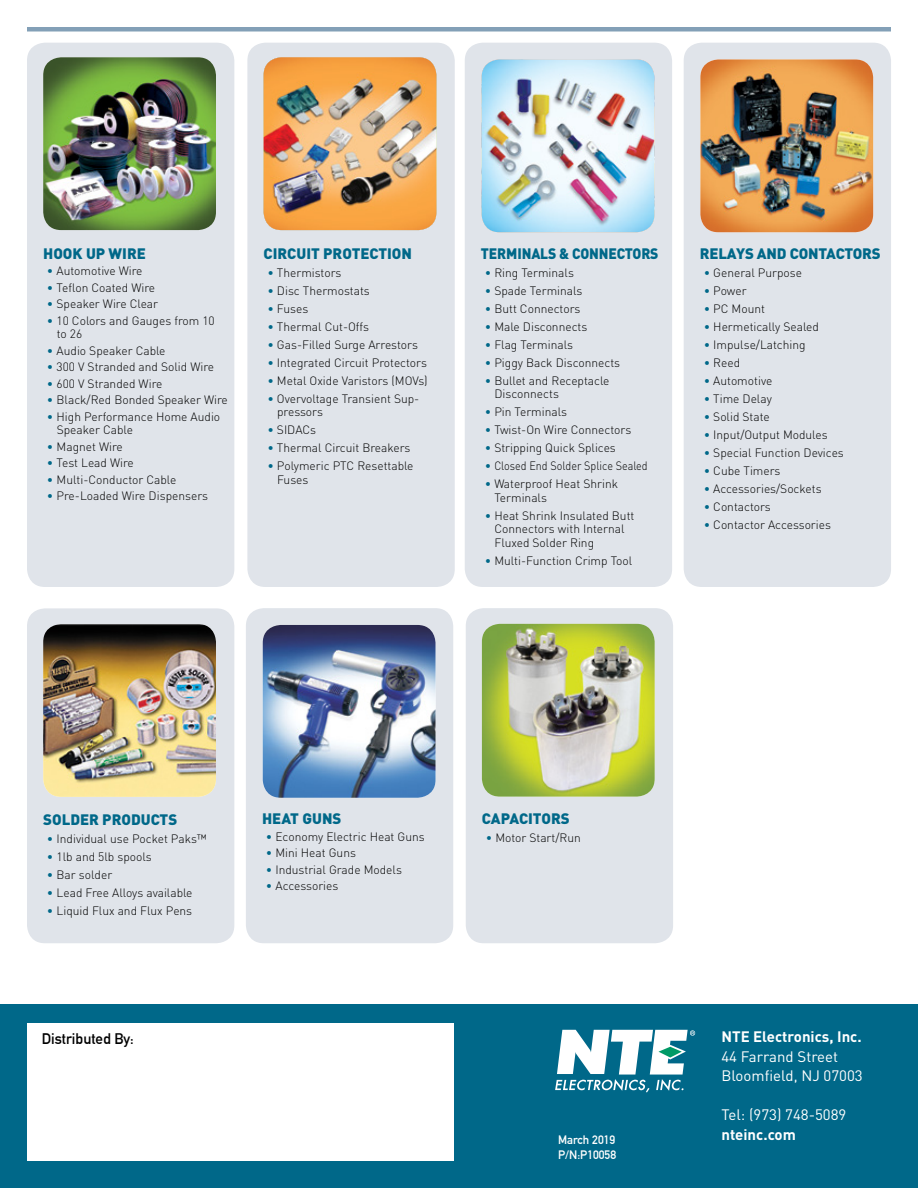
<style>
.page{position:relative;width:918px;height:1188px;background:#fff}
.page>*{position:absolute;margin:0;border:0;box-sizing:border-box;transform-origin:0 0}
.t1{font:900 15px "DIN";letter-spacing:-.005em;color:#006889}
.t2{font:15px/19.5px "DIN";color:#fff}
.t3{font:700 15px "DIN";color:#fff}
.t4{font:900 15px "DIN";letter-spacing:-.005em;color:#006889;scale:.93 1}
.t5{font:700 15px "DIN Alternate";color:#000}
.t6{font:300 12px/13.5px "DIN";color:#000}
.t7{font:300 12px "DIN";color:#000;scale:.9 1}
.t8{font:700 12px/14.4px "DIN Alternate";color:#fff}
.s1{color:#006889}
</style>
<div class="page">
<div style="left:0;top:1005px;width:918px;height:183px;background:#006889"></div>
<div style="left:27px;top:608px;width:207px;height:335px;background:#e0e4ea;border-radius:18px"></div>
<img style="left:43px;top:624px;width:173px;height:173px">
<div style="left:246px;top:608px;width:207px;height:335px;background:#e0e4ea;border-radius:18px"></div>
<img style="left:263px;top:625px;width:173px;height:173px">
<div style="left:684px;top:43px;width:207px;height:544px;background:#e0e4ea;border-radius:18px"></div>
<img style="left:700px;top:59px;width:173px;height:173px">
<div style="left:247px;top:43px;width:208px;height:544px;background:#e0e4ea;border-radius:18px"></div>
<img style="left:264px;top:57px;width:172px;height:173px;border-radius:18px">
<div style="left:465px;top:43px;width:207px;height:544px;background:#e0e4ea;border-radius:18px"></div>
<img style="left:482px;top:59px;width:172px;height:173px;border-radius:18px">
<div style="left:466px;top:608px;width:207px;height:335px;background:#e0e4ea;border-radius:18px"></div>
<img style="left:482px;top:624px;width:173px;height:173px">
<div style="left:27px;top:27px;width:864px;height:5px;background:#83a0b7"></div>
<svg style="left:555px;top:1030px;width:140px;height:62px"></svg>
<div style="left:27px;top:43px;width:207px;height:544px;background:#e0e4ea;border-radius:18px"></div>
<img style="left:43px;top:57px;width:173px;height:173px">
<div style="left:27px;top:1024px;width:426px;height:137px;background:#fff"></div>
<p class="t1" style="left:43px;top:243px;width:104px">HOOK UP WIRE</p>
<p class="t6" style="left:47px;top:264px;width:97px"><span class="s1">•</span> Automotive Wire</p>
<p class="t6" style="left:47px;top:281px;width:110px"><span class="s1">•</span> Teflon Coated Wire</p>
<p class="t6" style="left:47px;top:297px;width:113px"><span class="s1">•</span> Speaker Wire Clear</p>
<p class="t6" style="left:57px;top:314px;width:160px;text-indent:-10px"><span class="s1">•</span> 10 Colors and Gauges from 10 to 26</p>
<p class="t6" style="left:47px;top:344px;width:120px"><span class="s1">•</span> Audio Speaker Cable</p>
<p class="t6" style="left:47px;top:360px;width:169px"><span class="s1">•</span> 300 V Stranded and Solid Wire</p>
<p class="t6" style="left:47px;top:377px;width:117px"><span class="s1">•</span> 600 V Stranded Wire</p>
<p class="t6" style="left:47px;top:393px;width:182px"><span class="s1">•</span> Black/Red Bonded Speaker Wire</p>
<p class="t6" style="left:57px;top:410px;width:165px;text-indent:-10px"><span class="s1">•</span> High Performance Home Audio<br>Speaker Cable</p>
<p class="t6" style="left:47px;top:440px;width:77px"><span class="s1">•</span> Magnet Wire</p>
<p class="t6" style="left:47px;top:456px;width:88px"><span class="s1">•</span> Test Lead Wire</p>
<p class="t6" style="left:47px;top:473px;width:131px"><span class="s1">•</span> Multi-Conductor Cable</p>
<p class="t6" style="left:47px;top:489px;width:163px"><span class="s1">•</span> Pre-Loaded Wire Dispensers</p>
<p class="t1" style="left:264px;top:243px;width:150px">CIRCUIT PROTECTION</p>
<p class="t6" style="left:267px;top:266px;width:76px"><span class="s1">•</span> Thermistors</p>
<p class="t6" style="left:267px;top:284px;width:104px"><span class="s1">•</span> Disc Thermostats</p>
<p class="t6" style="left:267px;top:302px;width:43px"><span class="s1">•</span> Fuses</p>
<p class="t6" style="left:267px;top:320px;width:103px"><span class="s1">•</span> Thermal Cut-Offs</p>
<p class="t6" style="left:267px;top:338px;width:152px"><span class="s1">•</span> Gas-Filled Surge Arrestors</p>
<p class="t6" style="left:267px;top:356px;width:161px"><span class="s1">•</span> Integrated Circuit Protectors</p>
<p class="t6" style="left:267px;top:374px;width:162px"><span class="s1">•</span> Metal Oxide Varistors (MOVs)</p>
<p class="t6" style="left:277px;top:392px;width:144px;text-indent:-10px"><span class="s1">•</span> Overvoltage Transient Sup&shy;pressors</p>
<p class="t6" style="left:267px;top:423px;width:50px"><span class="s1">•</span> SIDACs</p>
<p class="t6" style="left:267px;top:441px;width:145px"><span class="s1">•</span> Thermal Circuit Breakers</p>
<p class="t6" style="left:277px;top:459px;width:138px;text-indent:-10px"><span class="s1">•</span> Polymeric PTC Resettable<br>Fuses</p>
<p class="t4" style="left:481px;top:243px;width:193px">TERMINALS &amp; CONNECTORS</p>
<p class="t6" style="left:485px;top:266px;width:91px"><span class="s1">•</span> Ring Terminals</p>
<p class="t6" style="left:485px;top:284px;width:99px"><span class="s1">•</span> Spade Terminals</p>
<p class="t6" style="left:485px;top:302px;width:97px"><span class="s1">•</span> Butt Connectors</p>
<p class="t6" style="left:485px;top:320px;width:104px"><span class="s1">•</span> Male Disconnects</p>
<p class="t6" style="left:485px;top:338px;width:90px"><span class="s1">•</span> Flag Terminals</p>
<p class="t6" style="left:485px;top:356px;width:137px"><span class="s1">•</span> Piggy Back Disconnects</p>
<p class="t6" style="left:494px;top:374px;width:117px;text-indent:-10px"><span class="s1">•</span> Bullet and Receptacle<br>Disconnects</p>
<p class="t6" style="left:485px;top:405px;width:84px"><span class="s1">•</span> Pin Terminals</p>
<p class="t6" style="left:485px;top:423px;width:148px"><span class="s1">•</span> Twist-On Wire Connectors</p>
<p class="t6" style="left:485px;top:441px;width:133px"><span class="s1">•</span> Stripping Quick Splices</p>
<p class="t7" style="left:485px;top:459px;width:183px"><span class="s1">•</span> Closed End Solder Splice Sealed</p>
<p class="t6" style="left:494px;top:477px;width:125px;text-indent:-10px"><span class="s1">•</span> Waterproof Heat Shrink<br>Terminals</p>
<p class="t6" style="left:494px;top:509px;width:142px;text-indent:-10px"><span class="s1">•</span> Heat Shrink Insulated Butt<br>Connectors with Internal<br>Fluxed Solder Ring</p>
<p class="t6" style="left:485px;top:554px;width:149px"><span class="s1">•</span> Multi-Function Crimp Tool</p>
<p class="t1" style="left:700px;top:243px;width:182px">RELAYS AND CONTACTORS</p>
<p class="t6" style="left:704px;top:266px;width:100px"><span class="s1">•</span> General Purpose</p>
<p class="t6" style="left:704px;top:284px;width:44px"><span class="s1">•</span> Power</p>
<p class="t6" style="left:704px;top:302px;width:63px"><span class="s1">•</span> PC Mount</p>
<p class="t6" style="left:704px;top:320px;width:117px"><span class="s1">•</span> Hermetically Sealed</p>
<p class="t6" style="left:704px;top:338px;width:104px"><span class="s1">•</span> Impulse/Latching</p>
<p class="t6" style="left:704px;top:356px;width:38px"><span class="s1">•</span> Reed</p>
<p class="t6" style="left:704px;top:374px;width:70px"><span class="s1">•</span> Automotive</p>
<p class="t6" style="left:704px;top:392px;width:70px"><span class="s1">•</span> Time Delay</p>
<p class="t6" style="left:704px;top:410px;width:68px"><span class="s1">•</span> Solid State</p>
<p class="t6" style="left:704px;top:428px;width:125px"><span class="s1">•</span> Input/Output Modules</p>
<p class="t6" style="left:704px;top:446px;width:142px"><span class="s1">•</span> Special Function Devices</p>
<p class="t6" style="left:704px;top:464px;width:78px"><span class="s1">•</span> Cube Timers</p>
<p class="t6" style="left:704px;top:482px;width:120px"><span class="s1">•</span> Accessories/Sockets</p>
<p class="t6" style="left:704px;top:500px;width:69px"><span class="s1">•</span> Contactors</p>
<p class="t6" style="left:704px;top:518px;width:129px"><span class="s1">•</span> Contactor Accessories</p>
<p class="t1" style="left:43px;top:809px;width:136px">SOLDER PRODUCTS</p>
<p class="t6" style="left:47px;top:831px;width:161px"><span class="s1">•</span> Individual use Pocket Paks™</p>
<p class="t6" style="left:47px;top:849px;width:106px"><span class="s1">•</span> 1lb and 5lb spools</p>
<p class="t6" style="left:47px;top:867px;width:67px"><span class="s1">•</span> Bar solder</p>
<p class="t6" style="left:47px;top:885px;width:147px"><span class="s1">•</span> Lead Free Alloys available</p>
<p class="t6" style="left:47px;top:903px;width:147px"><span class="s1">•</span> Liquid Flux and Flux Pens</p>
<p class="t5" style="left:42px;top:1028px;width:94px">Distributed By:</p>
<p class="t1" style="left:262px;top:809px;width:81px">HEAT GUNS</p>
<p class="t6" style="left:266px;top:830px;width:160px"><span class="s1">•</span> Economy Electric Heat Guns</p>
<p class="t6" style="left:266px;top:846px;width:92px"><span class="s1">•</span> Mini Heat Guns</p>
<p class="t6" style="left:266px;top:863px;width:138px"><span class="s1">•</span> Industrial Grade Models</p>
<p class="t6" style="left:266px;top:879px;width:74px"><span class="s1">•</span> Accessories</p>
<p class="t1" style="left:482px;top:809px;width:89px">CAPACITORS</p>
<p class="t6" style="left:486px;top:831px;width:97px"><span class="s1">•</span> Motor Start/Run</p>
<p class="t8" style="left:558px;top:1132px;width:60px">March 2019<br>P/N:P10058</p>
<p class="t3" style="left:721px;top:1027px;width:142px">NTE Electronics, Inc.</p>
<p class="t2" style="left:721px;top:1046px;width:143px">44 Farrand Street<br>Bloomfield, NJ 07003</p>
<p class="t2" style="left:721px;top:1105px;width:127px">Tel: (973) 748-5089</p>
<p class="t3" style="left:721px;top:1125px;width:76px">nteinc.com</p>
</div>
